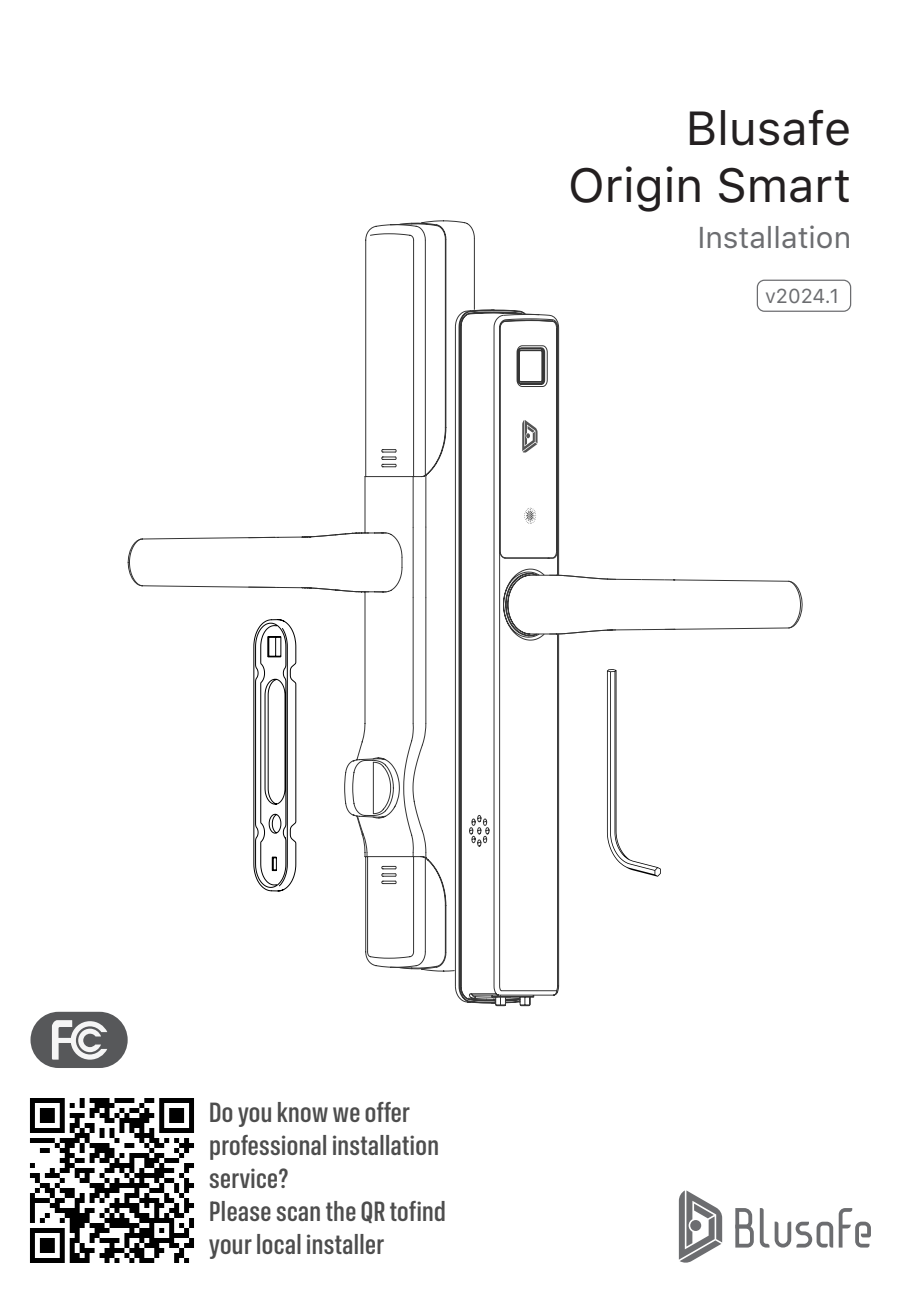
<style>
.page{position:relative;width:908px;height:1290px;background:#fff}
.page>*{position:absolute;margin:0;border:0;box-sizing:border-box;transform-origin:0 0}
.t1{font:47.5px "SF Pro Text";color:#231f20}
.TOC_body_text{font:30px "SF Pro Text";color:#6c6d70}
.注释正文{font:27.5px/33px "SF Pro";letter-spacing:-.01em;color:#4d4d4d}
.TOC_body_text-2{font:20px "SF Pro Text";color:#6c6d70}
</style>
<div class="page">
<div style="left:756px;top:280px;width:94px;height:32px;border:1px solid #6c6d70;border-radius:7px"></div>
<svg style="left:128px;top:220px;width:347px;height:750px"></svg>
<svg style="left:454px;top:309px;width:346px;height:697px"></svg>
<svg style="left:524px;top:508px;width:12px;height:16px"></svg>
<svg style="left:522px;top:420px;width:15px;height:33px"></svg>
<svg style="left:253px;top:619px;width:43px;height:273px"></svg>
<svg style="left:678px;top:1190px;width:43px;height:73px"></svg>
<svg style="left:759px;top:1208px;width:112px;height:40px"></svg>
<svg style="left:735px;top:1208px;width:18px;height:39px"></svg>
<img style="left:29px;top:1098px;width:165px;height:165px">
<div style="left:30px;top:1012px;width:98px;height:56px;background:#57585a;border-radius:28px"></div>
<svg style="left:52px;top:1020px;width:55px;height:39px"></svg>
<p class="t1" style="left:685px;top:94px;width:167px">Blusafe</p>
<p class="t1" style="left:568px;top:151px;width:284px">Origin Smart</p>
<p class="TOC_body_text" style="left:697px;top:216px;width:155px">Installation</p>
<p class="TOC_body_text-2" style="left:764px;top:281px;width:76px">v2024.1</p>
<p class="注释正文" style="left:209px;top:1096px;width:232px">Do you know we offer professional installation service?</p>
<p class="注释正文" style="left:209px;top:1195px;width:239px">Please scan the QR tofind your local installer</p>
</div>
